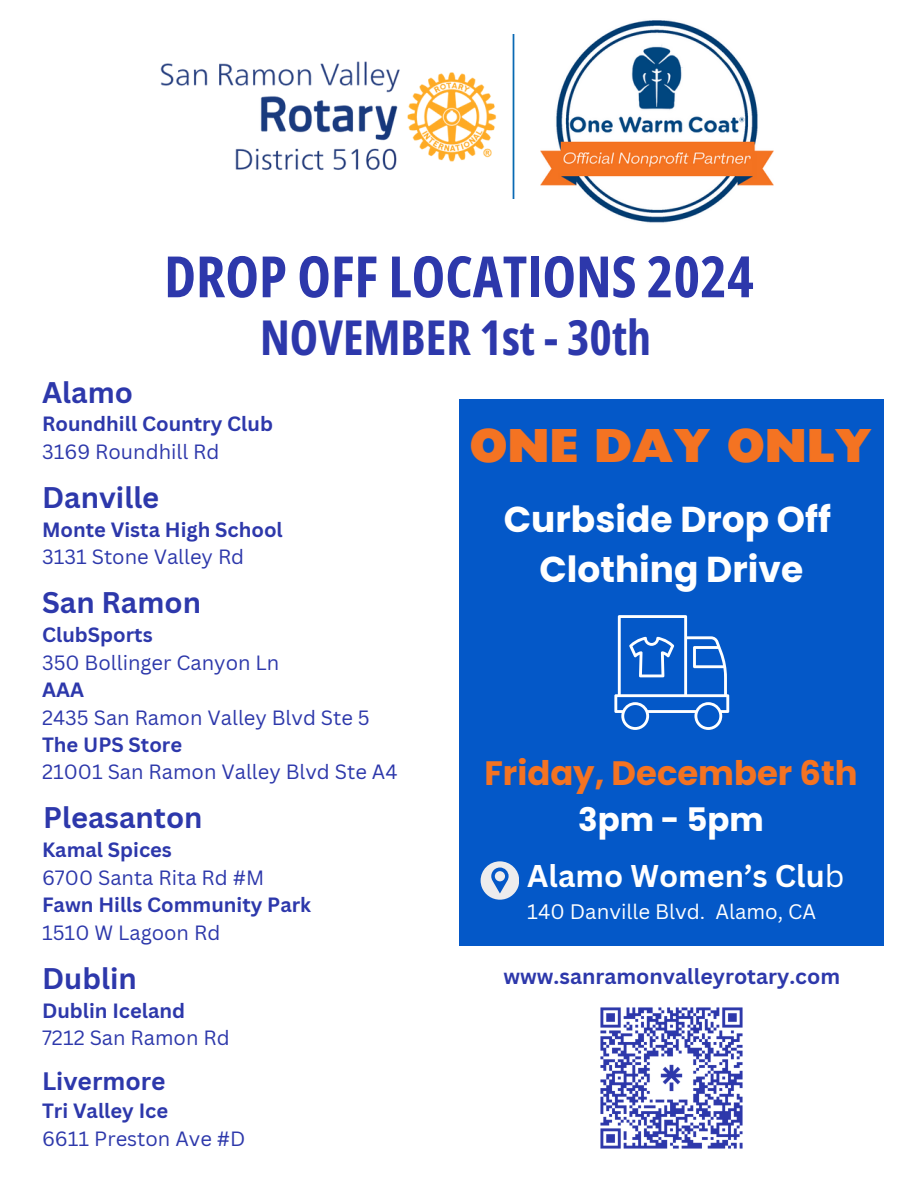
<style>
.page{position:relative;width:918px;height:1188px;background:#fff}
.page>*{position:absolute;margin:0;border:0;box-sizing:border-box;transform-origin:0 0}
.t1{font:700 57px "Open Sans Condensed";color:#2d38ab}
.t2{font:700 48px "Open Sans Condensed";color:#2d38ab}
.t3{font:700 expanded 48px "Gill Sans Display MT Std";color:#f47322}
.t4{font:700 36px/49.5px "Poppins";color:#fff;text-align:center}
.t5{font:700 33.9px "Poppins";color:#f47322}
.t6{font:700 32.4px "Poppins";color:#fff}
.t7{font:700 30.6px "Canva Sans";color:#fff}
.t8{font:700 29.1px "Canva Sans";color:#2d38ab}
.t9{font:700 24.6px "Canva Sans";color:#2d38ab}
.t10{font:700 21.15px "Canva Sans";color:#2d38ab}
.t11{font:20.4px "Canva Sans";color:#fff}
.t12{font:20.1px "Canva Sans";color:#2d38ab}
.t13{font:700 20.1px "Canva Sans";color:#2d38ab}
.s1{font-weight:400}
</style>
<div class="page">
<img style="left:540px;top:20px;width:234px;height:203px">
<img style="left:160px;top:35px;width:355px;height:164px">
<div style="left:459px;top:399px;width:424px;height:547px;background:#0458c8"></div>
<svg style="left:614px;top:615px;width:115px;height:115px"></svg>
<svg style="left:481px;top:861px;width:38px;height:39px"></svg>
<img style="left:600px;top:1007px;width:143px;height:142px">
<h5 class="t1" style="left:164px;top:236px;width:591px">DROP OFF LOCATIONS 2024</h5>
<p class="t2" style="left:260px;top:304px;width:393px">NOVEMBER 1st - 30th</p>
<p class="t8" style="left:42px;top:372px;width:92px">Alamo</p>
<h5 class="t13" style="left:42px;top:410px;width:232px">Roundhill Country Club</h5>
<p class="t12" style="left:42px;top:437px;width:179px">3169 Roundhill Rd</p>
<p class="t8" style="left:42px;top:477px;width:119px">Danville</p>
<p class="t13" style="left:42px;top:515px;width:242px">Monte Vista High School</p>
<p class="t12" style="left:42px;top:543px;width:204px">3131 Stone Valley Rd</p>
<p class="t8" style="left:42px;top:582px;width:161px">San Ramon</p>
<p class="t13" style="left:42px;top:621px;width:112px">ClubSports</p>
<h5 class="t12" style="left:42px;top:648px;width:239px">350 Bollinger Canyon Ln</h5>
<p class="t13" style="left:42px;top:676px;width:43px">AAA</p>
<p class="t12" style="left:42px;top:703px;width:329px">2435 San Ramon Valley Blvd Ste 5</p>
<p class="t13" style="left:42px;top:731px;width:142px">The UPS Store</p>
<p class="t12" style="left:42px;top:758px;width:357px">21001 San Ramon Valley Blvd Ste A4</p>
<h5 class="t8" style="left:43px;top:797px;width:161px">Pleasanton</h5>
<p class="t13" style="left:42px;top:836px;width:131px">Kamal Spices</p>
<p class="t12" style="left:42px;top:863px;width:224px">6700 Santa Rita Rd #M</p>
<h6 class="t13" style="left:42px;top:891px;width:271px">Fawn Hills Community Park</h6>
<p class="t12" style="left:42px;top:918px;width:180px">1510 W Lagoon Rd</p>
<p class="t8" style="left:42px;top:958px;width:96px">Dublin</p>
<h4 class="t13" style="left:42px;top:996px;width:145px">Dublin Iceland</h4>
<p class="t12" style="left:42px;top:1024px;width:189px">7212 San Ramon Rd</p>
<h4 class="t9" style="left:42px;top:1064px;width:125px">Livermore</h4>
<p class="t13" style="left:42px;top:1097px;width:128px">Tri Valley Ice</p>
<p class="t12" style="left:42px;top:1124px;width:205px">6611 Preston Ave #D</p>
<p class="t3" style="left:470px;top:429px;width:404px">ONE DAY ONLY</p>
<p class="t4" style="left:504px;top:495px;width:329px">Curbside Drop Off<br>Clothing Drive</p>
<h1 class="t5" style="left:484px;top:750px;width:375px">Friday, December 6th</h1>
<h1 class="t6" style="left:578px;top:797px;width:187px">3pm - 5pm</h1>
<h3 class="t7" style="left:527px;top:855px;width:319px">Alamo Women’s Clu<span class="s1">b</span></h3>
<h5 class="t11" style="left:527px;top:897px;width:290px">140 Danville Blvd. Alamo, CA</h5>
<p class="t10" style="left:504px;top:961px;width:338px">www.sanramonvalleyrotary.com</p>
</div>
